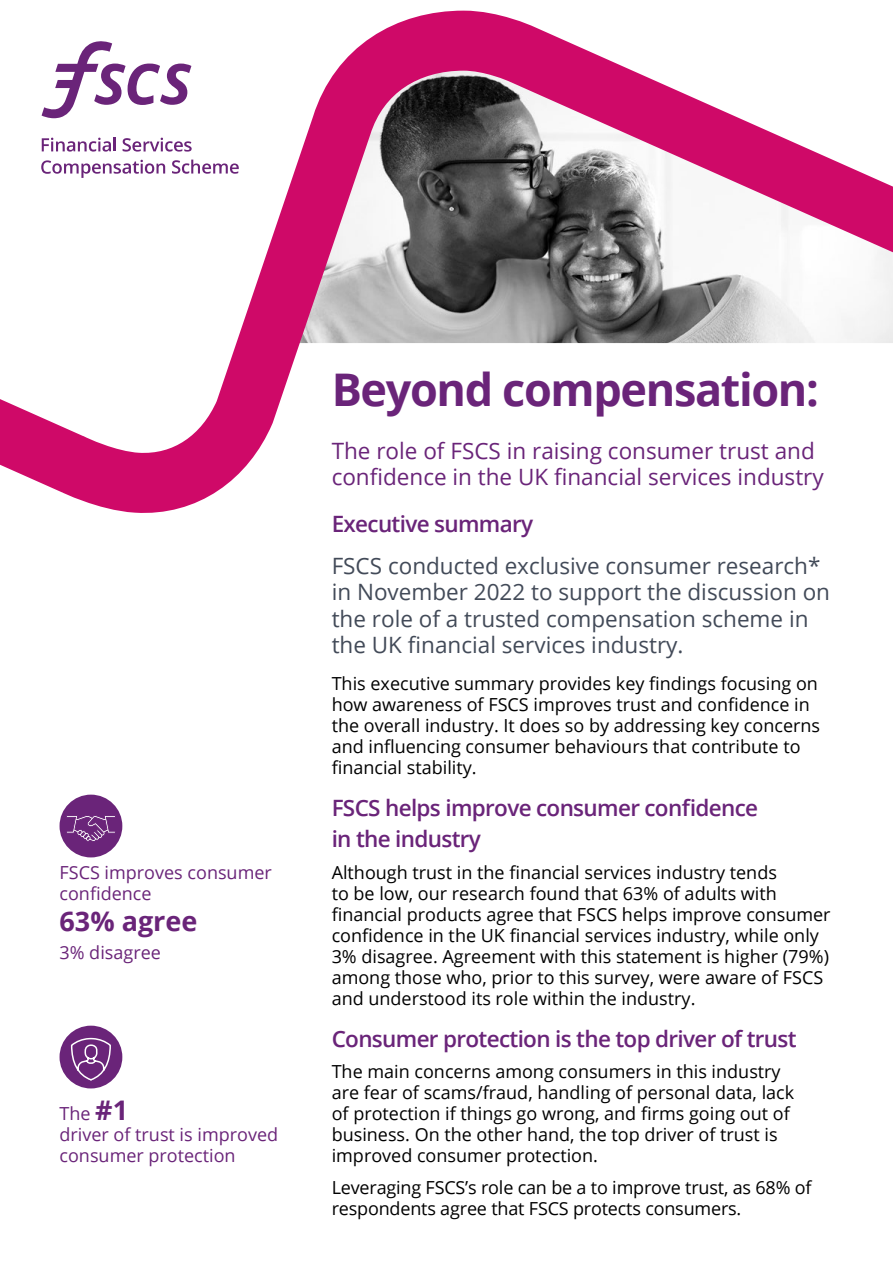
<style>
.page{position:relative;width:893px;height:1263px;background:#fff}
.page>*{position:absolute;margin:0;border:0;box-sizing:border-box;transform-origin:0 0}
.t1{font:700 45px "Open Sans";letter-spacing:-.03em;color:#6a2479}
.Open_Sans_12_14pt{font:700 27px "Open Sans";color:#6a2479}
.Standfirst_15_17_5pt{font:22.5px/26.2px "Open Sans";color:#424a58}
.C_Head_15_17_5pt_bol{font:600 22.5px/31.5px "Open Sans";letter-spacing:-.03em;color:#6a2479}
.Standfirst_15_17_5pt-2{font:22.5px/26.2px "Open Sans";color:#6a2479}
.Open_Sans_12_14pt-2{font:18px/21px "Open Sans";color:#000}
.Open_Sans_12_14pt-3{font:18px/21px "Open Sans";color:#6a2479}
.s1{font-weight:700;font-size:27px}
</style>
<div class="page">
<svg style="left:0;top:10px;width:893px;height:503px"></svg>
<div style="left:60px;top:1026px;width:62px;height:62px;background:#6a2479;border-radius:50%"></div>
<div style="left:60px;top:795px;width:62px;height:62px;background:#6a2479;border-radius:50%"></div>
<svg style="left:66px;top:815px;width:49px;height:27px"></svg>
<svg style="left:70px;top:1037px;width:42px;height:45px"></svg>
<p class="Open_Sans_12_14pt-3" style="left:60px;top:861px;width:214px">FSCS improves consumer confidence</p>
<p class="Open_Sans_12_14pt" style="left:60px;top:902px;width:139px">63% agree</p>
<p class="Open_Sans_12_14pt-3" style="left:60px;top:941px;width:103px">3% disagree</p>
<p class="Open_Sans_12_14pt-3" style="left:60px;top:1103px;width:220px">The <span class="s1">#1<br></span>driver of trust is improved consumer protection</p>
<p class="t1" style="left:332px;top:358px;width:489px">Beyond compensation:</p>
<p class="Standfirst_15_17_5pt-2" style="left:332px;top:437px;width:494px">The role of FSCS in raising consumer trust and confidence in the UK financial services industry</p>
<h2 class="C_Head_15_17_5pt_bol" style="left:332px;top:508px;width:203px">Executive summary</h2>
<p class="Standfirst_15_17_5pt" style="left:332px;top:552px;width:500px">FSCS conducted exclusive consumer research* in November 2022 to support the discussion on the role of a trusted compensation scheme in the UK financial services industry.</p>
<p class="Open_Sans_12_14pt-2" style="left:332px;top:672px;width:490px">This executive summary provides key findings focusing on how awareness of FSCS improves trust and confidence in the overall industry. It does so by addressing key concerns and influencing consumer behaviours that contribute to financial stability.</p>
<h3 class="C_Head_15_17_5pt_bol" style="left:332px;top:791px;width:428px">FSCS helps improve consumer confidence in the industry</h3>
<p class="Open_Sans_12_14pt-2" style="left:332px;top:861px;width:500px">Although trust in the financial services industry tends<br>to be low, our research found that 63% of adults with financial products agree that FSCS helps improve consumer confidence in the UK financial services industry, while only 3% disagree. Agreement with this statement is higher (79%) among those who, prior to this survey, were aware of FSCS and understood its role within the industry.</p>
<h3 class="C_Head_15_17_5pt_bol" style="left:332px;top:1022px;width:467px">Consumer protection is the top driver of trust</h3>
<p class="Open_Sans_12_14pt-2" style="left:332px;top:1061px;width:464px">The main concerns among consumers in this industry are fear of scams/fraud, handling of personal data, lack of protection if things go wrong, and firms going out of business. On the other hand, the top driver of trust is improved consumer protection.</p>
<p class="Open_Sans_12_14pt-2" style="left:332px;top:1176px;width:481px">Leveraging FSCS’s role can be a to improve trust, as 68% of respondents agree that FSCS protects consumers.</p>
</div>
